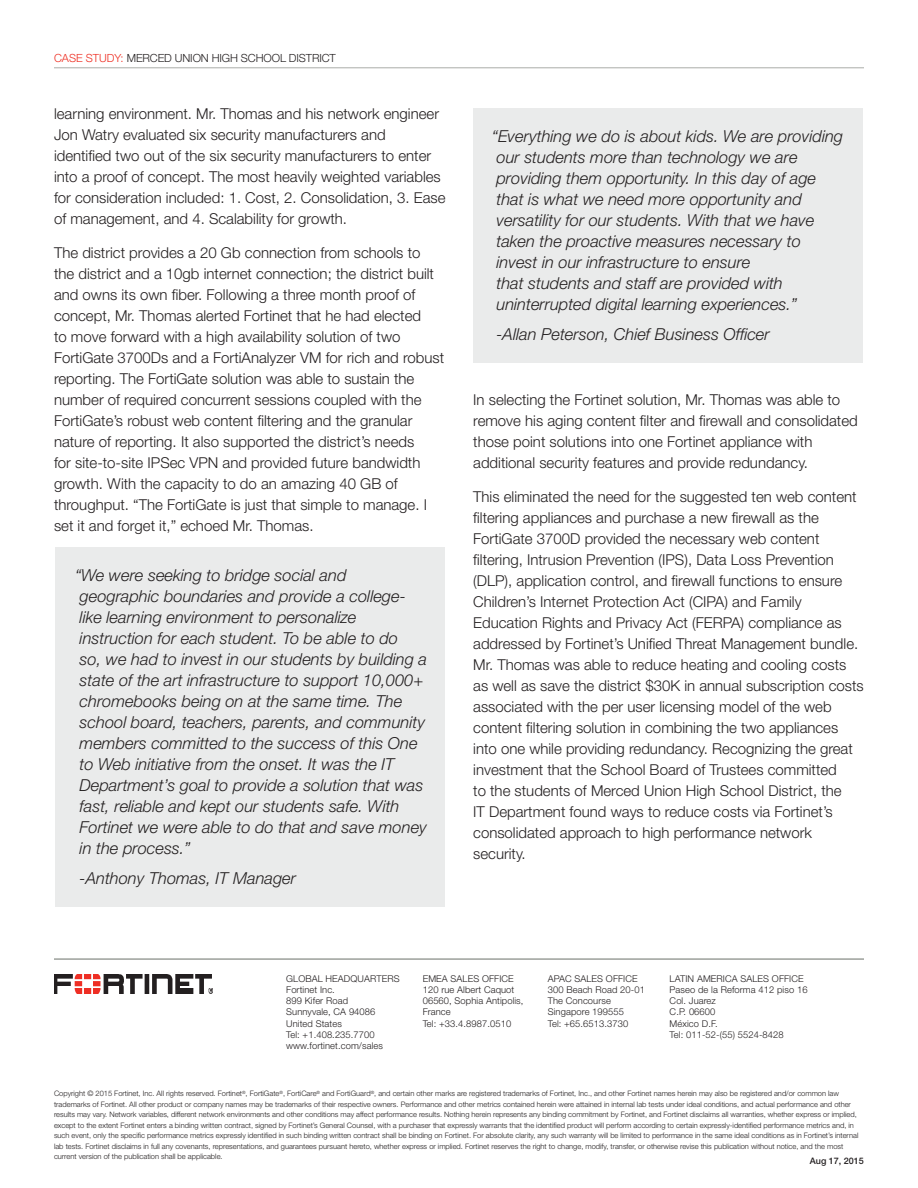
<style>
.page{position:relative;width:918px;height:1188px;background:#fff}
.page>*{position:absolute;margin:0;border:0;box-sizing:border-box;transform-origin:0 0}
.INSET_QUOTE_-_NAME{font:italic 300 16.5px/21px "Helvetica Neue LT Pro";color:#231f20}
.BODY_TEXT{font:300 15px/21px "Helvetica Neue LT Pro";color:#231f20}
.t1{font:300 11.25px "Helvetica Neue LT Pro";letter-spacing:-.01em;color:#231f20}
.ADDRESS_TEXT{font:300 9.3px/11.2px "Helvetica Neue LT Pro";letter-spacing:.01em;color:#231f20}
.BODY_TEXT-2{font:500 9px "Helvetica Neue LT Pro";color:#231f20}
.Body_Text{font:300 7.5px/10.5px "Helvetica Neue LT Pro";color:#231f20}
.s1{color:#ee2e22}
</style>
<div class="page">
<hr style="left:54px;top:67px;width:810px;height:1px;background:#aaada9">
<hr style="left:54px;top:959px;width:810px;height:1px;background:#6b7069">
<img style="left:54px;top:975px;width:159px;height:18px">
<div style="left:55px;top:548px;width:390px;height:359px;background:#eaebeb"></div>
<div style="left:473px;top:108px;width:390px;height:255px;background:#eaebeb"></div>
<p class="t1" style="left:54px;top:51px;width:283px"><span class="s1">CASE STUDY:</span> MERCED UNION HIGH SCHOOL DISTRICT</p>
<p class="BODY_TEXT" style="left:54px;top:103px;width:393px">learning environment. Mr. Thomas and his network engineer Jon Watry evaluated six security manufacturers and identified two out of the six security manufacturers to enter into a proof of concept. The most heavily weighted variables for consideration included: 1. Cost, 2. Consolidation, 3. Ease of management, and 4. Scalability for growth.</p>
<p class="BODY_TEXT" style="left:54px;top:242px;width:392px">The district provides a 20 Gb connection from schools to the district and a 10gb internet connection; the district built and owns its own fiber. Following a three month proof of concept, Mr. Thomas alerted Fortinet that he had elected<br>to move forward with a high availability solution of two FortiGate 3700Ds and a FortiAnalyzer VM for rich and robust reporting. The FortiGate solution was able to sustain the number of required concurrent sessions coupled with the FortiGate’s robust web content filtering and the granular nature of reporting. It also supported the district’s needs<br>for site-to-site IPSec VPN and provided future bandwidth growth. With the capacity to do an amazing 40 GB of throughput. “The FortiGate is just that simple to manage. I set it and forget it,” echoed Mr. Thomas.</p>
<p class="INSET_QUOTE_-_NAME" style="left:75px;top:564px;width:354px">“We were seeking to bridge social and geographic boundaries and provide a college&shy;like learning environment to personalize instruction for each student. To be able to do<br>so, we had to invest in our students by building a state of the art infrastructure to support 10,000+ chromebooks being on at the same time. The school board, teachers, parents, and community members committed to the success of this One to Web initiative from the onset. It was the IT Department’s goal to provide a solution that was fast, reliable and kept our students safe. With Fortinet we were able to do that and save money in the process.”</p>
<p class="INSET_QUOTE_-_NAME" style="left:80px;top:867px;width:218px">-Anthony Thomas, IT Manager</p>
<p class="INSET_QUOTE_-_NAME" style="left:492px;top:125px;width:353px">“Everything we do is about kids. We are providing our students more than technology we are providing them opportunity. In this day of age<br>that is what we need more opportunity and versatility for our students. With that we have taken the proactive measures necessary to<br>invest in our infrastructure to ensure<br>that students and staff are provided with uninterrupted digital learning experiences.”</p>
<p class="INSET_QUOTE_-_NAME" style="left:497px;top:323px;width:275px">-Allan Peterson, Chief Business Officer</p>
<p class="BODY_TEXT" style="left:473px;top:389px;width:386px">In selecting the Fortinet solution, Mr. Thomas was able to remove his aging content filter and firewall and consolidated those point solutions into one Fortinet appliance with additional security features and provide redundancy.</p>
<p class="BODY_TEXT" style="left:473px;top:486px;width:392px">This eliminated the need for the suggested ten web content filtering appliances and purchase a new firewall as the FortiGate 3700D provided the necessary web content filtering, Intrusion Prevention (IPS), Data Loss Prevention (DLP), application control, and firewall functions to ensure Children’s Internet Protection Act (CIPA) and Family Education Rights and Privacy Act (FERPA) compliance as addressed by Fortinet’s Unified Threat Management bundle.<br>Mr. Thomas was able to reduce heating and cooling costs as well as save the district $30K in annual subscription costs associated with the per user licensing model of the web content filtering solution in combining the two appliances into one while providing redundancy. Recognizing the great investment that the School Board of Trustees committed<br>to the students of Merced Union High School District, the<br>IT Department found ways to reduce costs via Fortinet’s consolidated approach to high performance network security.</p>
<p class="ADDRESS_TEXT" style="left:286px;top:972px;width:115px">GLOBAL HEADQUARTERS</p>
<p class="ADDRESS_TEXT" style="left:286px;top:984px;width:50px">Fortinet Inc.</p>
<p class="ADDRESS_TEXT" style="left:286px;top:995px;width:63px">899 Kifer Road</p>
<p class="ADDRESS_TEXT" style="left:286px;top:1006px;width:91px">Sunnyvale, CA 94086</p>
<p class="ADDRESS_TEXT" style="left:286px;top:1017px;width:57px">United States</p>
<p class="ADDRESS_TEXT" style="left:286px;top:1029px;width:90px">Tel: +1.408.235.7700</p>
<p class="ADDRESS_TEXT" style="left:286px;top:1040px;width:98px">www.fortinet.com/sales</p>
<p class="ADDRESS_TEXT" style="left:423px;top:972px;width:93px">EMEA SALES OFFICE</p>
<p class="ADDRESS_TEXT" style="left:423px;top:984px;width:93px">120 rue Albert Caquot</p>
<p class="ADDRESS_TEXT" style="left:423px;top:995px;width:102px">06560, Sophia Antipolis,<br>France</p>
<p class="ADDRESS_TEXT" style="left:423px;top:1017px;width:90px">Tel: +33.4.8987.0510</p>
<p class="ADDRESS_TEXT" style="left:548px;top:972px;width:91px">APAC SALES OFFICE</p>
<p class="ADDRESS_TEXT" style="left:548px;top:984px;width:99px">300 Beach Road 20-01</p>
<p class="ADDRESS_TEXT" style="left:548px;top:995px;width:65px">The Concourse</p>
<p class="ADDRESS_TEXT" style="left:548px;top:1006px;width:78px">Singapore 199555</p>
<p class="ADDRESS_TEXT" style="left:548px;top:1017px;width:82px">Tel: +65.6513.3730</p>
<p class="ADDRESS_TEXT" style="left:670px;top:972px;width:136px">LATIN AMERICA SALES OFFICE</p>
<p class="ADDRESS_TEXT" style="left:670px;top:984px;width:139px">Paseo de la Reforma 412 piso 16</p>
<p class="ADDRESS_TEXT" style="left:670px;top:995px;width:48px">Col. Juarez</p>
<p class="ADDRESS_TEXT" style="left:670px;top:1006px;width:47px">C.P. 06600</p>
<p class="ADDRESS_TEXT" style="left:670px;top:1017px;width:49px">México D.F.</p>
<p class="ADDRESS_TEXT" style="left:670px;top:1029px;width:116px">Tel: 011-52-(55) 5524-8428</p>
<p class="Body_Text" style="left:54px;top:1088px;width:806px">Copyright © 2015 Fortinet, Inc. All rights reserved. Fortinet<sup>®</sup>, FortiGate<sup>®</sup>, FortiCare<sup>®</sup> and FortiGuard<sup>®</sup>, and certain other marks are registered trademarks of Fortinet, Inc., and other Fortinet names herein may also be registered and/or common law trademarks of Fortinet. All other product or company names may be trademarks of their respective owners. Performance and other metrics contained herein were attained in internal lab tests under ideal conditions, and actual performance and other results may vary. Network variables, different network environments and other conditions may affect performance results. Nothing herein represents any binding commitment by Fortinet, and Fortinet disclaims all warranties, whether express or implied, except to the extent Fortinet enters a binding written contract, signed by Fortinet’s General Counsel, with a purchaser that expressly warrants that the identified product will perform according to certain expressly-identified performance metrics and, in such event, only the specific performance metrics expressly identified in such binding written contract shall be binding on Fortinet. For absolute clarity, any such warranty will be limited to performance in the same ideal conditions as in Fortinet’s internal lab tests. Fortinet disclaims in full any covenants, representations, and guarantees pursuant hereto, whether express or implied. Fortinet reserves the right to change, modify, transfer, or otherwise revise this publication without notice, and the most current version of the publication shall be applicable.</p>
<p class="BODY_TEXT-2" style="left:810px;top:1156px;width:56px">Aug 17, 2015</p>
</div>
